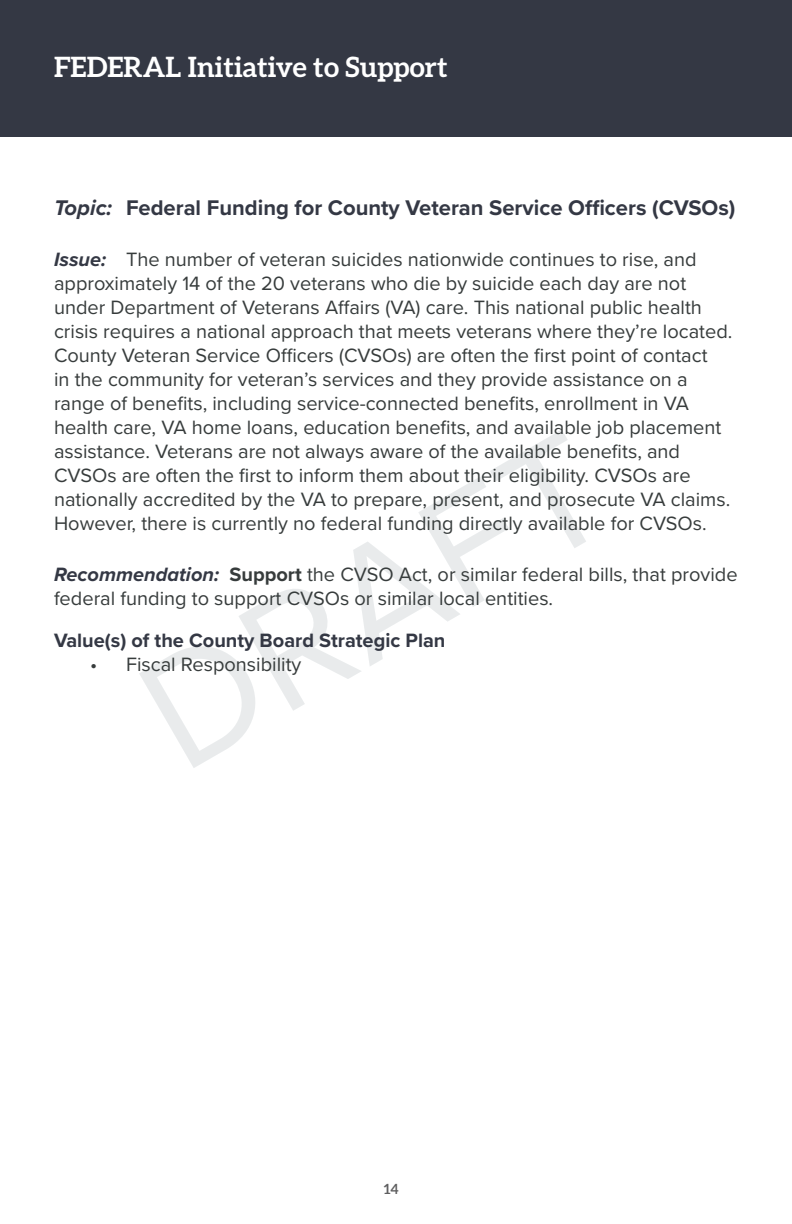
<style>
.page{position:relative;width:792px;height:1224px;background:#fff}
.page>*{position:absolute;margin:0;border:0;box-sizing:border-box;transform-origin:0 0}
.t1{font:164px "Proxima Nova";color:#223b46}
.t2{font:700 28px "Aleo";color:#fff}
.t3{font:700 22px "Proxima Nova";color:#343844}
.t4{font:20px/24px "Proxima Nova";color:#373c3c}
.t5{font:700 20px "Proxima Nova";color:#343844}
.t6{font:700 14px "Aleo";color:#5f5f60}
.s1{font-style:italic}
.s2{font-weight:700;font-style:italic;color:#343844}
.s3{font-weight:700}
</style>
<div class="page">
<div style="left:0;top:0;width:792px;height:137px;background:#343844"></div>
<h2 class="t2" style="left:54px;top:50px;width:395px">FEDERAL Initiative to Support</h2>
<p class="t3" style="left:54px;top:192px;width:683px"><span class="s1">Topic:</span> Federal Funding for County Veteran Service Officers (CVSOs)</p>
<p class="t4" style="left:54px;top:247px;width:680px"><span class="s2">Issue:</span> The number of veteran suicides nationwide continues to rise, and approximately 14 of the 20 veterans who die by suicide each day are not under Department of Veterans Affairs (VA) care. This national public health crisis requires a national approach that meets veterans where they’re located.<br>County Veteran Service Officers (CVSOs) are often the first point of contact<br>in the community for veteran’s services and they provide assistance on a range of benefits, including service-connected benefits, enrollment in VA health care, VA home loans, education benefits, and available job placement assistance. Veterans are not always aware of the available benefits, and CVSOs are often the first to inform them about their eligibility. CVSOs are nationally accredited by the VA to prepare, present, and prosecute VA claims.<br>However, there is currently no federal funding directly available for CVSOs.</p>
<p class="t4" style="left:54px;top:562px;width:685px"><span class="s2">Recommendation:</span> <span class="s3">Support</span> the CVSO Act, or similar federal bills, that provide federal funding to support CVSOs or similar local entities.</p>
<p class="t5" style="left:54px;top:626px;width:393px">Value(s) of the County Board Strategic Plan</p>
<p class="t4" style="left:90px;top:652px;width:213px">• Fiscal Responsibility</p>
<h1 class="t1" style="left:94px;top:621px;width:508px;rotate:-30deg">DRAFT</h1>
<p class="t6" style="left:384px;top:1181px;width:16px">14</p>
</div>
